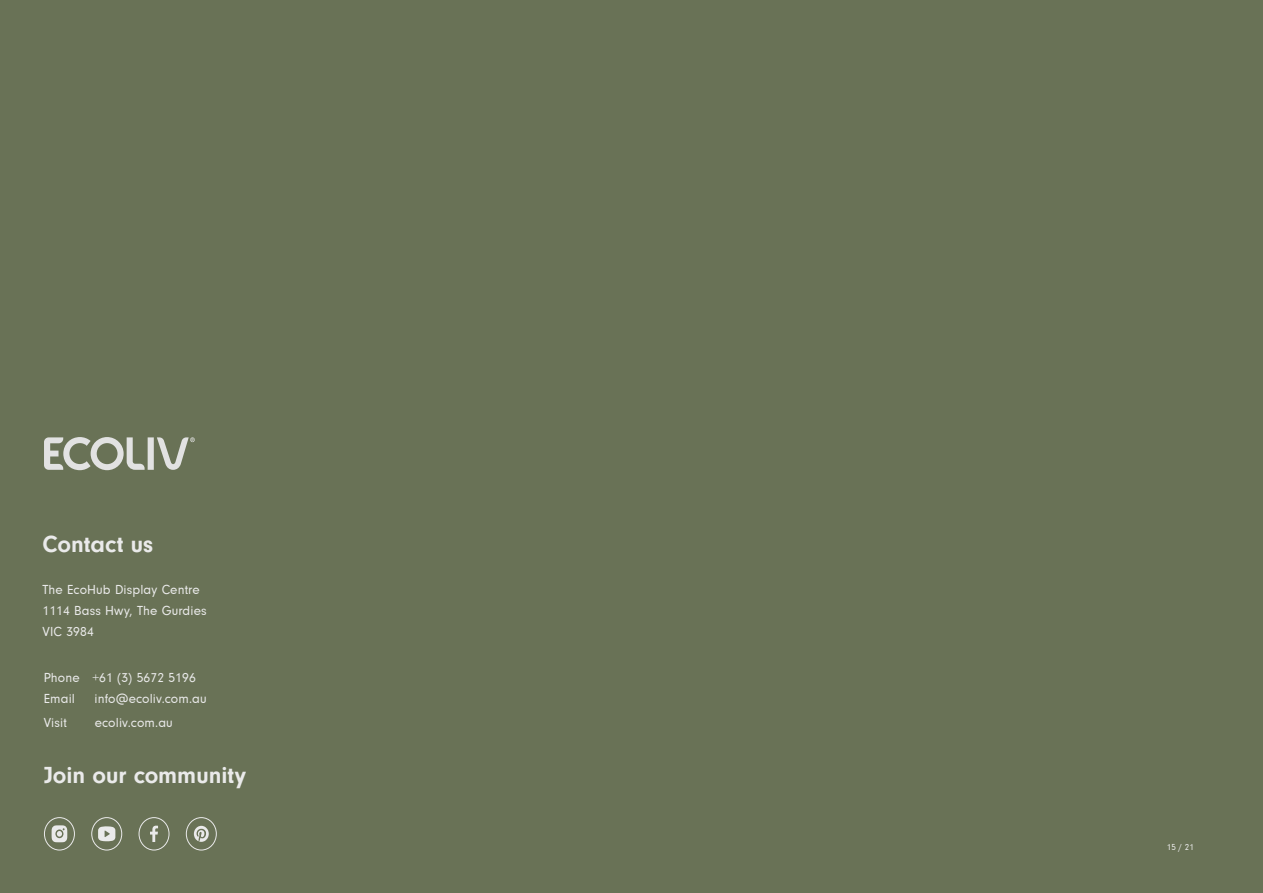
<style>
.page{position:relative;width:1263px;height:893px;background:#697256}
.page>*{position:absolute;margin:0;border:0;box-sizing:border-box;transform-origin:0 0}
.t1{font:700 24px "Neuzeit Gro";color:#eaeaea}
.t2{font:13.5px/21px "Neuzeit Gro";letter-spacing:.01em;color:#eaeaea}
.t3{font:9px "Neuzeit Gro";color:#ececec}
</style>
<div class="page">
<svg style="left:52px;top:825px;width:15px;height:17px"></svg>
<div style="left:44px;top:817px;width:31px;height:33px;border:1px solid #eaeaea;border-radius:50%"></div>
<div style="left:91px;top:817px;width:31px;height:33px;border:1px solid #eaeaea;border-radius:50%"></div>
<svg style="left:98px;top:826px;width:17px;height:15px"></svg>
<div style="left:139px;top:817px;width:30px;height:33px;border:1px solid #eaeaea;border-radius:50%"></div>
<svg style="left:150px;top:826px;width:8px;height:16px"></svg>
<div style="left:186px;top:817px;width:31px;height:33px;border:1px solid #eaeaea;border-radius:50%"></div>
<svg style="left:194px;top:826px;width:15px;height:16px"></svg>
<svg style="left:44px;top:437px;width:151px;height:33px"></svg>
<h1 class="t1" style="left:43px;top:530px;width:112px">Contact us</h1>
<p class="t2" style="left:43px;top:580px;width:166px">The EcoHub Display Centre<br>1114 Bass Hwy, The Gurdies<br>VIC 3984</p>
<p class="t2" style="left:44px;top:667px;width:154px">Phone +61 (3) 5672 5196</p>
<p class="t2" style="left:44px;top:712px;width:25px">Visit</p>
<p class="t2" style="left:95px;top:712px;width:80px">ecoliv.com.au</p>
<p class="t2" style="left:44px;top:689px;width:33px">Email</p>
<p class="t2" style="left:95px;top:689px;width:114px">info@ecoliv.com.au</p>
<h1 class="t1" style="left:44px;top:761px;width:204px">Join our community</h1>
<p class="t3" style="left:1167px;top:842px;width:28px">15 / 21</p>
</div>
